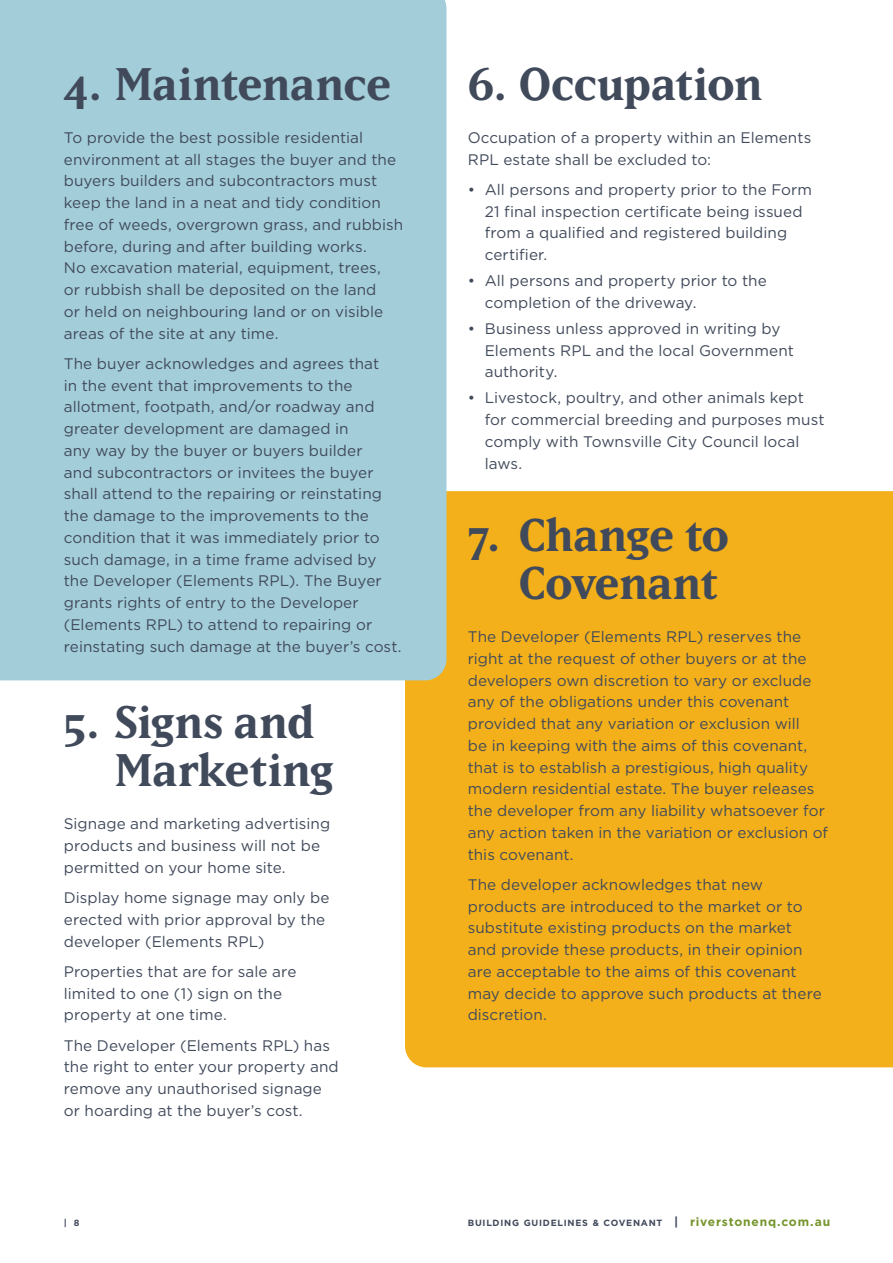
<style>
.page{position:relative;width:893px;height:1263px;background:#fff}
.page>*{position:absolute;margin:0;border:0;box-sizing:border-box;transform-origin:0 0}
.t1{font:45px/48px "Matrix II Bold";letter-spacing:-.005em;color:#414a5b}
.Body{font:15.3px/21.8px "Gotham";letter-spacing:.005em;color:#414a5b}
.Bullets{font:15.3px/21.8px "Gotham";letter-spacing:.005em;color:#414a5b}
.t2{font:700 9px "Gotham";letter-spacing:.085em;color:#414a5b}
.s1{font-size:12px}
.s2{font-size:12px;color:#76952c}
</style>
<div class="page">
<div style="left:405px;top:491px;width:488px;height:576px;background:#f3b01a"></div>
<div style="left:0;top:0;width:446px;height:680px;background:#a3cdd9"></div>
<h1 class="t1" style="left:64px;top:59px;width:329px">4. Maintenance</h1>
<p class="Body" style="left:64px;top:126px;width:341px">To provide the best possible residential environment at all stages the buyer and the buyers builders and subcontractors must keep the land in a neat and tidy condition free of weeds, overgrown grass, and rubbish before, during and after building works.<br>No excavation material, equipment, trees,<br>or rubbish shall be deposited on the land<br>or held on neighbouring land or on visible areas of the site at any time.</p>
<p class="Body" style="left:64px;top:352px;width:339px">The buyer acknowledges and agrees that<br>in the event that improvements to the allotment, footpath, and/or roadway and greater development are damaged in<br>any way by the buyer or buyers builder<br>and subcontractors or invitees the buyer shall attend to the repairing or reinstating the damage to the improvements to the condition that it was immediately prior to such damage, in a time frame advised by the Developer (Elements RPL). The Buyer grants rights of entry to the Developer (Elements RPL) to attend to repairing or reinstating such damage at the buyer’s cost.</p>
<h1 class="t1" style="left:115px;top:697px;width:220px;text-indent:-51px">5. Signs and<br>Marketing</h1>
<p class="Body" style="left:64px;top:813px;width:268px">Signage and marketing advertising products and business will not be permitted on your home site.</p>
<p class="Body" style="left:64px;top:887px;width:267px">Display home signage may only be erected with prior approval by the developer (Elements RPL)</p>
<p class="Body" style="left:64px;top:960px;width:234px">Properties that are for sale are limited to one (1) sign on the property at one time.</p>
<p class="Body" style="left:64px;top:1034px;width:276px">The Developer (Elements RPL) has the right to enter your property and remove any unauthorised signage or hoarding at the buyer’s cost.</p>
<h1 class="t1" style="left:468px;top:59px;width:296px">6. Occupation</h1>
<p class="Body" style="left:468px;top:126px;width:345px">Occupation of a property within an Elements<br>RPL estate shall be excluded to:</p>
<p class="Bullets" style="left:485px;top:178px;width:329px;text-indent:-17px">• All persons and property prior to the Form 21 final inspection certificate being issued from a qualified and registered building certifier.</p>
<p class="Bullets" style="left:485px;top:269px;width:284px;text-indent:-17px">• All persons and property prior to the completion of the driveway.</p>
<p class="Bullets" style="left:485px;top:317px;width:311px;text-indent:-17px">• Business unless approved in writing by<br>Elements RPL and the local Government authority.</p>
<p class="Bullets" style="left:485px;top:387px;width:341px;text-indent:-17px">• Livestock, poultry, and other animals kept for commercial breeding and purposes must comply with Townsville City Council local laws.</p>
<h1 class="t1" style="left:468px;top:510px;width:263px;text-align:right">7. Change to<br>Covenant</h1>
<p class="Body" style="left:468px;top:626px;width:362px">The Developer (Elements RPL) reserves the right at the request of other buyers or at the developers own discretion to vary or exclude any of the obligations under this covenant provided that any variation or exclusion will<br>be in keeping with the aims of this covenant, that is to establish a prestigious, high quality modern residential estate. The buyer releases the developer from any liability whatsoever for any action taken in the variation or exclusion of this covenant.</p>
<p class="Body" style="left:468px;top:873px;width:356px">The developer acknowledges that new products are introduced to the market or to substitute existing products on the market and provide these products, in their opinion are acceptable to the aims of this covenant may decide to approve such products at there discretion.</p>
<p class="t2" style="left:64px;top:1217px;width:17px">| 8</p>
<p class="t2" style="left:468px;top:1217px;width:364px">BUILDING GUIDELINES &amp; COVENANT <span class="s1">|</span> <span class="s2">riverstonenq.com.au</span></p>
</div>
